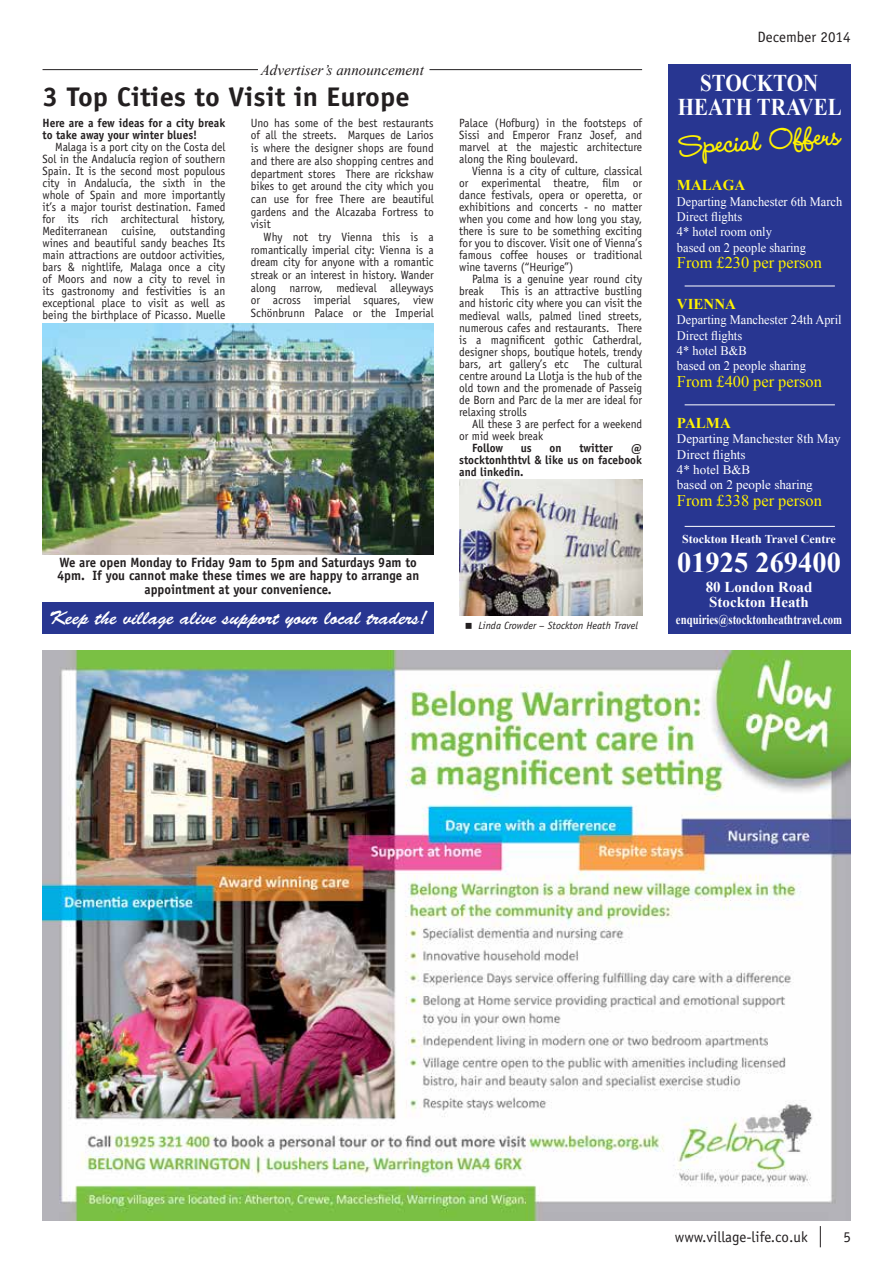
<style>
.page{position:relative;width:893px;height:1263px;background:#fff}
.page>*{position:absolute;margin:0;border:0;box-sizing:border-box;transform-origin:0 0}
.t1{font:700 35.85px "Wendy LP Std";color:#fff200}
.t2{font:700 28.5px "Times New Roman";color:#fff}
.t3{font:700 27px "Officina Sans Std";color:#231f20;scale:1.06 1}
.t4{font:700 24px/24px "Times New Roman";color:#fff;text-align:center;scale:.87 1}
.t5{font:19.5px "Brush Script Std";color:#fff}
.t6{font:16.35px "Times New Roman";color:#fff200}
.t7{font:15px "Officina Sans Std";color:#231f20}
.t8{font:700 15px/15px "Times New Roman";color:#fff}
.t9{font:italic 15px "Times New Roman";color:#231f20}
.t10{font:700 15px "Times New Roman";color:#fff200}
.t11{font:700 13.5px/13.5px "Officina Sans Std";color:#231f20;text-align:center;scale:.95 1}
.t12{font:700 13.5px "Times New Roman";color:#fff;scale:.8 1}
.t13{font:13.05px/15.3px "Times New Roman";color:#fff;scale:.95 1}
.t14{font:13.05px/15.3px "Times New Roman";color:#fff}
.t15{font:12px/12px "Officina Sans Std";color:#231f20;text-align:justify;scale:.95 1}
.t16{font:700 12px/12px "Officina Sans Std";color:#231f20;scale:.95 1}
.t17{font:700 12px "Times New Roman";color:#fff}
.t18{font:italic 10.5px "Officina Sans Std";color:#231f20}
</style>
<div class="page">
<svg style="left:820px;top:1226px;width:1px;height:21px"></svg>
<hr style="left:43px;top:69px;width:215px;height:1px;background:#231f20">
<hr style="left:429px;top:69px;width:213px;height:1px;background:#231f20">
<div style="left:43px;top:602px;width:391px;height:31px;background:#283691"></div>
<img style="left:459px;top:479px;width:183px;height:137px">
<div style="left:668px;top:64px;width:182px;height:569px;background:#283691"></div>
<hr style="left:685px;top:526px;width:150px;height:1px;background:#fff">
<hr style="left:685px;top:286px;width:150px;height:1px;background:#fff">
<hr style="left:685px;top:404px;width:150px;height:1px;background:#fff">
<img style="left:43px;top:323px;width:391px;height:231px">
<img style="left:43px;top:651px;width:807px;height:569px">
<p class="t9" style="left:261px;top:60px;width:165px">Advertiser’s announcement</p>
<h3 class="t3" style="left:43px;top:80px;width:348px">3 Top Cities to Visit in Europe</h3>
<p class="t16" style="left:43px;top:117px;width:194px">Here are a few ideas for a city break to take away your winter blues!</p>
<p class="t15" style="left:43px;top:141px;width:194px;text-indent:13px">Malaga is a port city on the Costa del Sol in the Andalucía region of southern Spain. It is the second most populous city in Andalucía, the sixth in the whole of Spain and more importantly it’s a major tourist destination. Famed for its rich architectural history, Mediterranean cuisine, outstanding wines and beautiful sandy beaches Its main attractions are outdoor activities, bars &amp; nightlife, Malaga once a city of Moors and now a city to revel in its gastronomy and festivities is an exceptional place to visit as well as being the birthplace of Picasso. Muelle</p>
<p class="t15" style="left:251px;top:116px;width:194px;line-height:12.8px">Uno has some of the best restaurants of all the streets. Marques de Larios is where the designer shops are found and there are also shopping centres and department stores There are rickshaw bikes to get around the city which you can use for free There are beautiful gardens and the Alcazaba Fortress to visit</p>
<p class="t15" style="left:251px;top:231px;width:194px;line-height:12.8px;text-indent:13px">Why not try Vienna this is a romantically imperial city: Vienna is a dream city for anyone with a romantic streak or an interest in history. Wander along narrow, medieval alleyways or across imperial squares, view Schönbrunn Palace or the Imperial</p>
<p class="t15" style="left:459px;top:117px;width:194px">Palace (Hofburg) in the footsteps of Sissi and Emperor Franz Josef, and marvel at the majestic architecture along the Ring boulevard.</p>
<p class="t15" style="left:459px;top:165px;width:194px;text-indent:13px">Vienna is a city of culture, classical or experimental theatre, film or dance festivals, opera or operetta, or exhibitions and concerts - no matter when you come and how long you stay, there is sure to be something exciting for you to discover. Visit one of Vienna’s famous coffee houses or traditional wine taverns (“Heurige”)</p>
<p class="t15" style="left:459px;top:273px;width:194px;text-indent:13px">Palma is a genuine year round city break</p>
<p class="t15" style="left:459px;top:285px;width:194px;text-indent:41px">This is an attractive bustling and historic city where you can visit the medieval walls, palmed lined streets, numerous cafes and restaurants. There is a magnificent gothic Catherdral, designer shops, boutique hotels, trendy bars, art gallery’s etc</p>
<p class="t15" style="left:459px;top:358px;width:194px;text-indent:124px">The cultural centre around La Llotja is the hub of the old town and the promenade of Passeig de Born and Parc de la mer are ideal for relaxing strolls</p>
<p class="t15" style="left:459px;top:418px;width:194px;text-indent:13px">All these 3 are perfect for a weekend or mid week break</p>
<p class="t16" style="left:472px;top:442px;width:34px">Follow</p>
<p class="t16" style="left:521px;top:442px;width:13px">us</p>
<p class="t16" style="left:550px;top:442px;width:14px">on</p>
<p class="t16" style="left:579px;top:442px;width:37px">twitter</p>
<p class="t16" style="left:459px;top:442px;width:194px;text-align:justify;text-indent:171px">@ stocktonhthtvl &amp; like us on facebook and linkedin.</p>
<p class="t11" style="left:57px;top:555px;width:383px">We are open Monday to Friday 9am to 5pm and Saturdays 9am to<br>4pm. If you cannot make these times we are happy to arrange an appointment at your convenience.</p>
<h3 class="t5" style="left:49px;top:607px;width:380px">Keep the village alive support your local traders!</h3>
<p class="t18" style="left:478px;top:619px;width:161px">Linda Crowder – Stockton Heath Travel</p>
<p class="t7" style="left:757px;top:28px;width:95px">December 2014</p>
<h3 class="t4" style="left:678px;top:70px;width:190px">STOCKTON<br>HEATH TRAVEL</h3>
<h1 class="t1" style="left:678px;top:125px;width:162px;rotate:-4deg">Special Offers</h1>
<p class="t10" style="left:677px;top:175px;width:70px">MALAGA</p>
<p class="t13" style="left:677px;top:193px;width:175px">Departing Manchester 6th March<br>Direct flights<br>4* hotel room only<br>based on 2 people sharing</p>
<h3 class="t6" style="left:677px;top:251px;width:146px">From £230 per person</h3>
<p class="t10" style="left:677px;top:294px;width:61px">VIENNA</p>
<p class="t13" style="left:677px;top:312px;width:175px">Departing Manchester 24th April<br>Direct flights<br>4* hotel B&amp;B<br>based on 2 people sharing</p>
<h3 class="t6" style="left:677px;top:370px;width:146px">From £400 per person</h3>
<p class="t10" style="left:677px;top:412px;width:55px">PALMA</p>
<p class="t14" style="left:677px;top:431px;width:165px">Departing Manchester 8th May<br>Direct flights<br>4* hotel B&amp;B<br>based on 2 people sharing</p>
<h3 class="t6" style="left:677px;top:489px;width:146px">From £338 per person</h3>
<p class="t17" style="left:682px;top:531px;width:155px">Stockton Heath Travel Centre</p>
<h2 class="t2" style="left:677px;top:543px;width:165px">01925 269400</h2>
<p class="t8" style="left:706px;top:579px;width:108px">80 London Road<br>Stockton Heath</p>
<p class="t12" style="left:676px;top:610px;width:209px">enquiries@stocktonheathtravel.com</p>
<p class="t7" style="left:675px;top:1228px;width:134px">www.village-life.co.uk</p>
<p class="t7" style="left:843px;top:1228px;width:9px">5</p>
</div>
